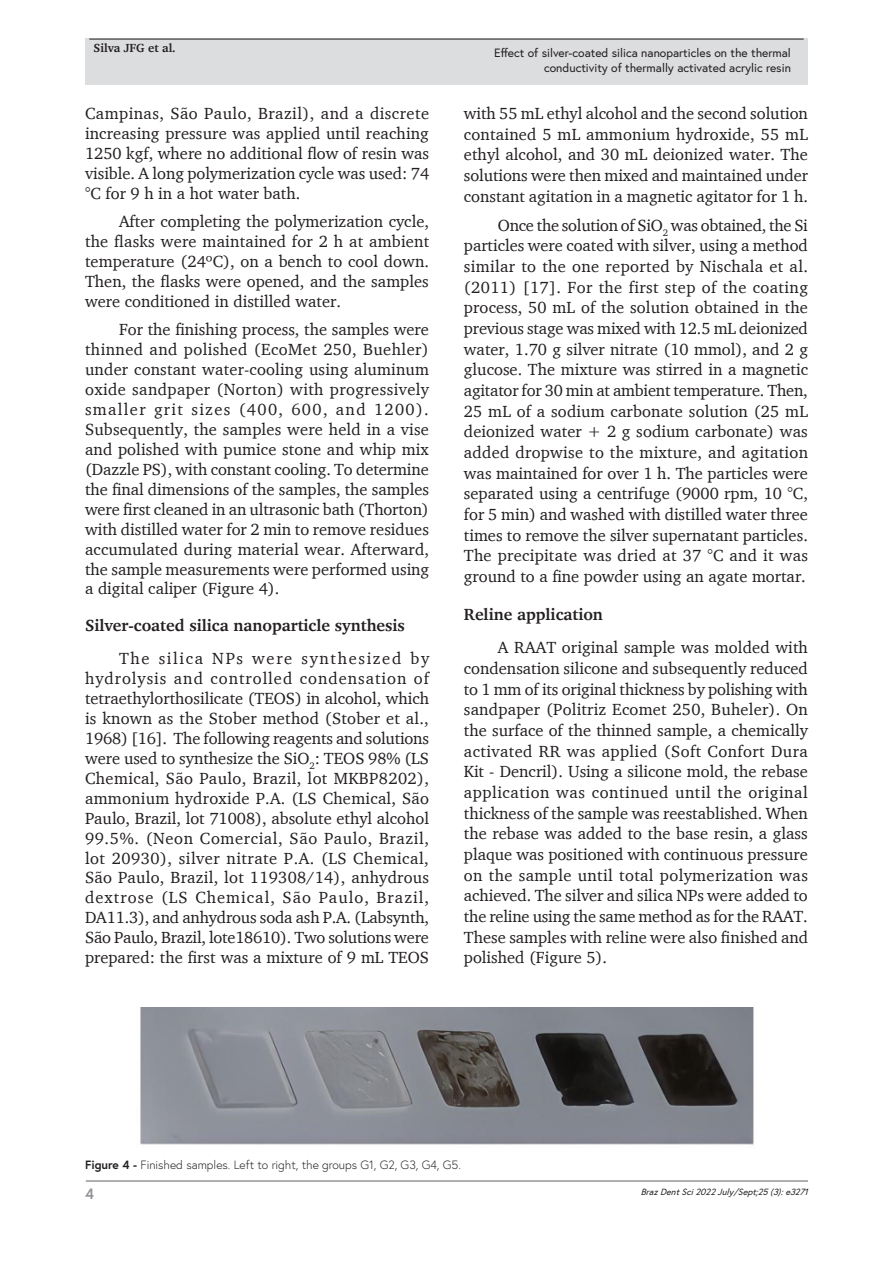
<style>
.page{position:relative;width:893px;height:1263px;background:#fff}
.page>*{position:absolute;margin:0;border:0;box-sizing:border-box;transform-origin:0 0}
.Paragraph{font:16.5px/20px "Charter";color:#231f20;text-align:justify}
.Heading2{font:700 16.5px "Charter";color:#231f20}
.t1{font:700 15px "Europa";color:#939598}
.t2{font:12px/14.4px "Europa";color:#231f20;text-align:right}
.FigureCaption{font:300 12px "Europa";color:#231f20}
.t3{font:700 12px "Charter";color:#231f20}
.t4{font:italic 9px "Europa";color:#231f20}
.s1{font-weight:700}
</style>
<div class="page">
<hr style="left:86px;top:1180px;width:722px;height:2px;background:#939598">
<div style="left:85px;top:39px;width:723px;height:46px;background:#dcdddf"></div>
<hr style="left:89px;top:39px;width:715px;height:1px;background:#231f20">
<img style="left:140px;top:1008px;width:614px;height:137px">
<p class="t3" style="left:94px;top:41px;width:84px">Silva JFG et al.</p>
<p class="Paragraph" style="left:85px;top:103px;width:346px">Campinas, São Paulo, Brazil), and a discrete increasing pressure was applied until reaching 1250 kgf, where no additional flow of resin was visible. A long polymerization cycle was used: 74 °C for 9 h in a hot water bath.</p>
<p class="Paragraph" style="left:85px;top:211px;width:346px;text-indent:34px">After completing the polymerization cycle, the flasks were maintained for 2 h at ambient temperature (24ºC), on a bench to cool down.<br>Then, the flasks were opened, and the samples were conditioned in distilled water.</p>
<p class="Paragraph" style="left:85px;top:319px;width:346px;text-indent:34px">For the finishing process, the samples were thinned and polished (EcoMet 250, Buehler) under constant water-cooling using aluminum oxide sandpaper (Norton) with progressively smaller grit sizes (400, 600, and 1200).<br>Subsequently, the samples were held in a vise and polished with pumice stone and whip mix (Dazzle PS), with constant cooling. To determine the final dimensions of the samples, the samples were first cleaned in an ultrasonic bath (Thorton) with distilled water for 2 min to remove residues accumulated during material wear. Afterward, the sample measurements were performed using a digital caliper (Figure 4).</p>
<p class="Heading2" style="left:85px;top:615px;width:321px">Silver-coated silica nanoparticle synthesis</p>
<p class="Paragraph" style="left:85px;top:648px;width:346px;text-indent:34px">The silica NPs were synthesized by hydrolysis and controlled condensation of tetraethylorthosilicate (TEOS) in alcohol, which is known as the Stober method (Stober et al., 1968) [16]. The following reagents and solutions were used to synthesize the SiO<sub>2</sub>: TEOS 98% (LS Chemical, São Paulo, Brazil, lot MKBP8202), ammonium hydroxide P.A. (LS Chemical, São Paulo, Brazil, lot 71008), absolute ethyl alcohol 99.5%. (Neon Comercial, São Paulo, Brazil, lot 20930), silver nitrate P.A. (LS Chemical, São Paulo, Brazil, lot 119308/14), anhydrous dextrose (LS Chemical, São Paulo, Brazil, DA11.3), and anhydrous soda ash P.A. (Labsynth, São Paulo, Brazil, lote18610). Two solutions were prepared: the first was a mixture of 9 mL TEOS</p>
<p class="t2" style="left:494px;top:46px;width:298px">Effect of silver-coated silica nanoparticles on the thermal conductivity of thermally activated acrylic resin</p>
<p class="Paragraph" style="left:464px;top:103px;width:346px;line-height:20.7px">with 55 mL ethyl alcohol and the second solution contained 5 mL ammonium hydroxide, 55 mL ethyl alcohol, and 30 mL deionized water. The solutions were then mixed and maintained under constant agitation in a magnetic agitator for 1 h.</p>
<p class="Paragraph" style="left:464px;top:214px;width:346px;line-height:20.7px;text-indent:34px">Once the solution of SiO<sub>2</sub> was obtained, the Si particles were coated with silver, using a method similar to the one reported by Nischala et al. (2011) [17]. For the first step of the coating process, 50 mL of the solution obtained in the previous stage was mixed with 12.5 mL deionized water, 1.70 g silver nitrate (10 mmol), and 2 g glucose. The mixture was stirred in a magnetic agitator for 30 min at ambient temperature. Then, 25 mL of a sodium carbonate solution (25 mL deionized water + 2 g sodium carbonate) was added dropwise to the mixture, and agitation was maintained for over 1 h. The particles were separated using a centrifuge (9000 rpm, 10 °C, for 5 min) and washed with distilled water three times to remove the silver supernatant particles.<br>The precipitate was dried at 37 °C and it was ground to a fine powder using an agate mortar.</p>
<p class="Heading2" style="left:464px;top:604px;width:140px">Reline application</p>
<p class="Paragraph" style="left:464px;top:637px;width:346px;line-height:20.7px;text-indent:34px">A RAAT original sample was molded with condensation silicone and subsequently reduced to 1 mm of its original thickness by polishing with sandpaper (Politriz Ecomet 250, Buheler). On the surface of the thinned sample, a chemically activated RR was applied (Soft Confort Dura Kit - Dencril). Using a silicone mold, the rebase application was continued until the original thickness of the sample was reestablished. When the rebase was added to the base resin, a glass plaque was positioned with continuous pressure on the sample until total polymerization was achieved. The silver and silica NPs were added to the reline using the same method as for the RAAT.<br>These samples with reline were also finished and polished (Figure 5).</p>
<p class="FigureCaption" style="left:85px;top:1158px;width:377px"><span class="s1">Figure 4 -</span> Finished samples. Left to right, the groups G1, G2, G3, G4, G5.</p>
<p class="t1" style="left:85px;top:1184px;width:10px">4</p>
<p class="t4" style="left:641px;top:1185px;width:172px">BrazDentSci2022July/Sept;25(3):e3271</p>
</div>
